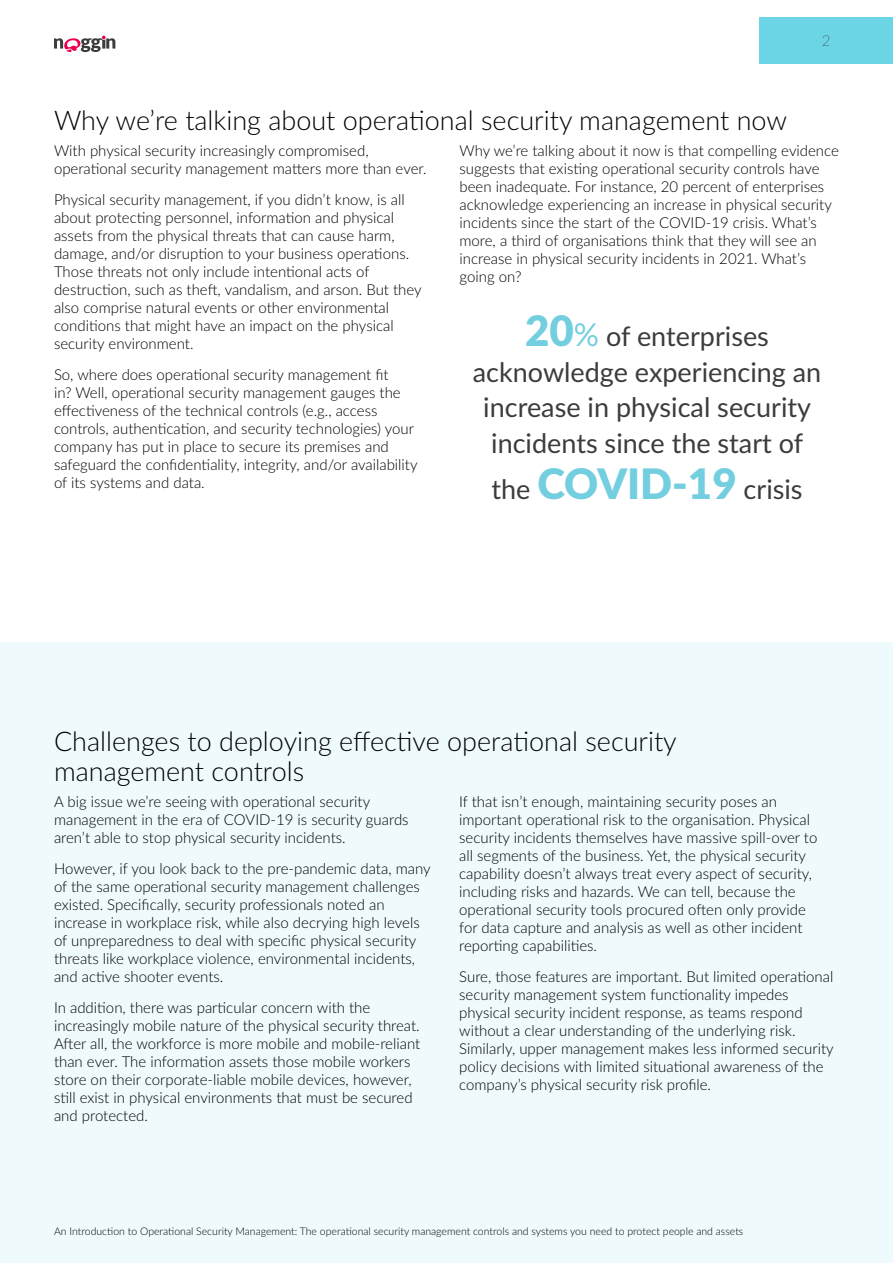
<style>
.page{position:relative;width:893px;height:1263px;background:#fff}
.page>*{position:absolute;margin:0;border:0;box-sizing:border-box;transform-origin:0 0}
.t1{font:300 27px/30px "Lato";color:#000}
.t2{font:27px/35.7px "Lato";color:#3c3c3c;text-align:center}
.t3{font:300 15px/18px "Lato";color:#000}
.t4{font:100 15px "Lato";color:#3c3c3c}
.t5{font:300 10.5px "Lato";color:#000}
.s1{font-weight:900;font-size:42px;color:#73cedf}
.s2{font-size:31.5px;color:#73cedf}
</style>
<div class="page">
<svg style="left:54px;top:36px;width:61px;height:16px"></svg>
<div style="left:760px;top:17px;width:133px;height:47px;background:#6cd5e5"></div>
<div style="left:0;top:642px;width:893px;height:621px;background:#effafc"></div>
<p class="t4" style="left:822px;top:30px;width:10px">2</p>
<h1 class="t1" style="left:54px;top:104px;width:735px">Why we’re talking about operational security management now</h1>
<p class="t3" style="left:54px;top:141px;width:374px">With physical security increasingly compromised, operational security management matters more than ever.</p>
<p class="t3" style="left:54px;top:190px;width:369px">Physical security management, if you didn’t know, is all about protecting personnel, information and physical assets from the physical threats that can cause harm, damage, and/or disruption to your business operations.<br>Those threats not only include intentional acts of destruction, such as theft, vandalism, and arson. But they also comprise natural events or other environmental conditions that might have an impact on the physical security environment.</p>
<p class="t3" style="left:54px;top:365px;width:365px">So, where does operational security management fit<br>in? Well, operational security management gauges the effectiveness of the technical controls (e.g., access controls, authentication, and security technologies) your company has put in place to secure its premises and safeguard the confidentiality, integrity, and/or availability of its systems and data.</p>
<p class="t3" style="left:459px;top:141px;width:381px">Why we’re talking about it now is that compelling evidence suggests that existing operational security controls have been inadequate. For instance, 20 percent of enterprises acknowledge experiencing an increase in physical security incidents since the start of the COVID-19 crisis. What’s more, a third of organisations think that they will see an increase in physical security incidents in 2021. What’s going on?</p>
<h1 class="t2" style="left:473px;top:317px;width:350px"><span class="s1">20</span><span class="s2">%</span> of enterprises acknowledge experiencing an increase in physical security incidents since the start of</h1>
<h1 class="t2" style="left:492px;top:470px;width:313px">the <span class="s1">COVID-19</span> crisis</h1>
<h1 class="t1" style="left:54px;top:725px;width:624px">Challenges to deploying effective operational security management controls</h1>
<p class="t3" style="left:54px;top:792px;width:356px">A big issue we’re seeing with operational security management in the era of COVID-19 is security guards aren’t able to stop physical security incidents.</p>
<p class="t3" style="left:54px;top:859px;width:378px">However, if you look back to the pre-pandemic data, many of the same operational security management challenges existed. Specifically, security professionals noted an increase in workplace risk, while also decrying high levels of unpreparedness to deal with specific physical security threats like workplace violence, environmental incidents, and active shooter events.</p>
<p class="t3" style="left:54px;top:998px;width:368px">In addition, there was particular concern with the increasingly mobile nature of the physical security threat.<br>After all, the workforce is more mobile and mobile-reliant than ever. The information assets those mobile workers store on their corporate-liable mobile devices, however, still exist in physical environments that must be secured and protected.</p>
<p class="t3" style="left:459px;top:792px;width:360px">If that isn’t enough, maintaining security poses an important operational risk to the organisation. Physical security incidents themselves have massive spill-over to all segments of the business. Yet, the physical security capability doesn’t always treat every aspect of security, including risks and hazards. We can tell, because the operational security tools procured often only provide for data capture and analysis as well as other incident reporting capabilities.</p>
<p class="t3" style="left:459px;top:967px;width:376px">Sure, those features are important. But limited operational security management system functionality impedes physical security incident response, as teams respond without a clear understanding of the underlying risk.<br>Similarly, upper management makes less informed security policy decisions with limited situational awareness of the company’s physical security risk profile.</p>
<p class="t5" style="left:54px;top:1224px;width:691px">An Introduction to Operational Security Management: The operational security management controls and systems you need to protect people and assets</p>
</div>
